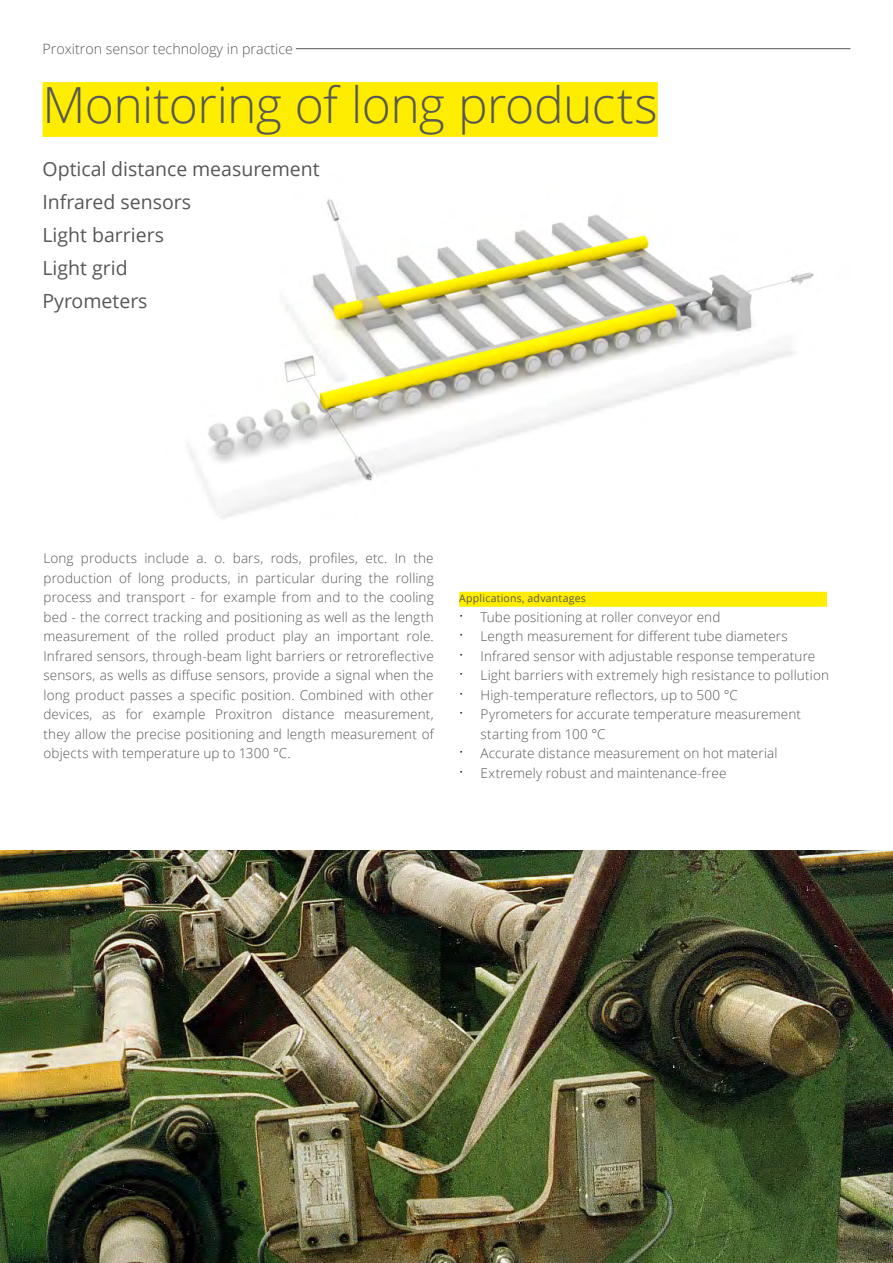
<style>
.page{position:relative;width:893px;height:1263px;background:#fff}
.page>*{position:absolute;margin:0;border:0;box-sizing:border-box;transform-origin:0 0}
.t1{font:300 49.8px "Open Sans";letter-spacing:-.01em;color:#575756}
.t2{font:19.5px/33px "Open Sans";color:#575756}
.t3{font:300 14.25px "Open Sans";color:#575756}
.t4{font:300 13.5px/19.5px "Open Sans";letter-spacing:.01em;color:#575756;text-align:justify}
.t5{font:10.5px "Open Sans";letter-spacing:.02em;color:#575756}
.s1{font-size:18px;color:#000}
</style>
<div class="page">
<hr style="left:296px;top:48px;width:554px;height:1px;background:#575756">
<img style="left:189px;top:199px;width:625px;height:320px">
<div style="left:43px;top:82px;width:615px;height:55px;background:#ffed00"></div>
<img style="left:0;top:850px;width:893px;height:413px">
<div style="left:459px;top:592px;width:368px;height:15px;background:#ffed00"></div>
<p class="t3" style="left:43px;top:39px;width:252px">Proxitron sensor technology in practice</p>
<h1 class="t1" style="left:43px;top:71px;width:617px">Monitoring of long products</h1>
<h2 class="t2" style="left:43px;top:152px;width:279px">Optical distance measurement<br>Infrared sensors<br>Light barriers<br>Light grid<br>Pyrometers</h2>
<p class="t4" style="left:43px;top:548px;width:392px">Long products include a. o. bars, rods, profiles, etc. In the production of long products, in particular during the rolling process and transport - for example from and to the cooling bed - the correct tracking and positioning as well as the length measurement of the rolled product play an important role.<br>Infrared sensors, through-beam light barriers or retroreflective sensors, as wells as diffuse sensors, provide a signal when the long product passes a specific position. Combined with other devices, as for example Proxitron distance measurement, they allow the precise positioning and length measurement of objects with temperature up to 1300 °C.</p>
<p class="t5" style="left:459px;top:591px;width:128px">Applications, advantages</p>
<p class="t4" style="left:459px;top:607px;width:263px"><span class="s1">·</span> Tube positioning at roller conveyor end</p>
<p class="t4" style="left:459px;top:626px;width:330px"><span class="s1">·</span> Length measurement for different tube diameters</p>
<p class="t4" style="left:459px;top:646px;width:358px"><span class="s1">·</span> Infrared sensor with adjustable response temperature</p>
<p class="t4" style="left:459px;top:665px;width:371px"><span class="s1">·</span> Light barriers with extremely high resistance to pollution</p>
<p class="t4" style="left:459px;top:685px;width:280px"><span class="s1">·</span> High-temperature reflectors, up to 500 °C</p>
<p class="t4" style="left:459px;top:704px;width:343px"><span class="s1">·</span> Pyrometers for accurate temperature measurement</p>
<p class="t4" style="left:480px;top:724px;width:127px">starting from 100 °C</p>
<p class="t4" style="left:459px;top:743px;width:320px"><span class="s1">·</span> Accurate distance measurement on hot material</p>
<p class="t4" style="left:459px;top:763px;width:269px"><span class="s1">·</span> Extremely robust and maintenance-free</p>
</div>
